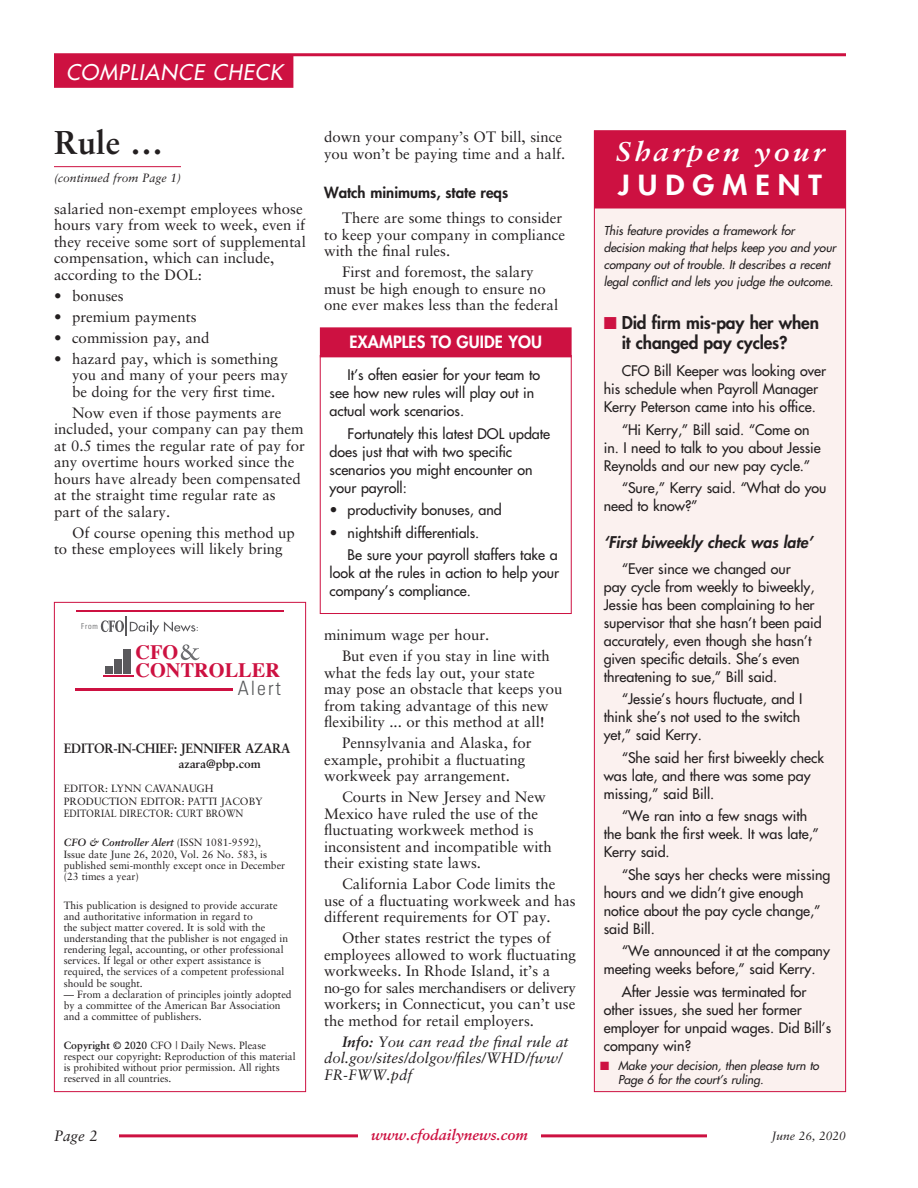
<style>
.page{position:relative;width:918px;height:1188px;background:#fff}
.page>*{position:absolute;margin:0;border:0;box-sizing:border-box;transform-origin:0 0}
.t1{font:700 33px "Sabon";color:#231f20}
.t2{font:italic 700 27px "Sabon";letter-spacing:.105em;color:#fff;scale:1.1 1}
.t3{font:800 27px "Futura";letter-spacing:.27em;color:#fff;scale:1.1 1}
.t4{font:italic 21px "Futura";letter-spacing:.05em;color:#fff}
.t5{font:700 20.4px/18px "Times";color:#cd1141}
.t6{font:300 condensed 19.8px "Univers";letter-spacing:.1em;color:#57585a}
.t7{font:800 17.25px/20.2px "Futura";letter-spacing:-.01em;color:#231f20}
.t8{font:800 16.5px "Futura";letter-spacing:.005em;color:#fff}
.t9{font:italic 800 15.75px "Futura";color:#231f20}
.t10{font:15px/16.5px "Sabon";color:#231f20}
.t11{font:italic 15px/16.5px "Sabon";color:#231f20}
.t12{font:800 15px "Futura";color:#231f20}
.t13{font:italic 700 15px "Sabon";color:#cd1141}
.t14{font:14.25px/18px "Futura";color:#231f20}
.t15{font:700 13.5px "Sabon";letter-spacing:-.02em;color:#231f20;scale:.95 1}
.t16{font:italic 12px/17.2px "Futura";color:#231f20}
.t17{font:italic 12px "Sabon";color:#231f20}
.t18{font:700 12px "Sabon";letter-spacing:-.005em;color:#231f20}
.t19{font:10.5px/11.1px "Sabon";color:#231f20}
.t20{font:10.5px "Sabon";color:#231f20;scale:.9 1}
.t21{font:300 condensed 8.1px "Univers";color:#57585a}
.s1{font-weight:700;font-style:italic}
.s2{font-weight:700}
.s3{color:#cd1141}
</style>
<div class="page">
<div style="left:54px;top:55px;width:239px;height:33px;background:#cd1141"></div>
<hr style="left:54px;top:53px;width:792px;height:3px;background:#cd1141">
<div style="left:54px;top:602px;width:252px;height:490px;border:1px solid #cd1141"></div>
<hr style="left:54px;top:166px;width:127px;height:1px;background:#cd1141">
<div style="left:594px;top:131px;width:252px;height:961px;background:#fbf1ef"></div>
<div style="left:594px;top:130px;width:252px;height:78px;background:#cd1141"></div>
<hr style="left:76px;top:610px;width:208px;height:2px;background:#cd1141">
<svg style="left:181px;top:644px;width:19px;height:16px"></svg>
<hr style="left:76px;top:688px;width:157px;height:2px;background:#cd1141">
<hr style="left:103px;top:676px;width:30px;height:1px;background:#cd1141">
<div style="left:105px;top:666px;width:8px;height:8px;background:#5a595c"></div>
<div style="left:114px;top:659px;width:8px;height:15px;background:#5a595c"></div>
<div style="left:124px;top:649px;width:7px;height:25px;background:#5a595c"></div>
<svg style="left:100px;top:617px;width:98px;height:19px"></svg>
<hr style="left:54px;top:1134px;width:792px;height:3px;background:#cd1141">
<div style="left:54px;top:1120px;width:64px;height:30px;background:#fff"></div>
<div style="left:708px;top:1120px;width:138px;height:30px;background:#fff"></div>
<div style="left:358px;top:1123px;width:183px;height:21px;background:#fff"></div>
<div style="left:320px;top:355px;width:252px;height:259px;border:1px solid #cd1141"></div>
<div style="left:320px;top:327px;width:252px;height:30px;background:#cd1141"></div>
<h3 class="t4" style="left:66px;top:59px;width:218px">COMPLIANCE CHECK</h3>
<h1 class="t1" style="left:54px;top:122px;width:111px">Rule …</h1>
<p class="t17" style="left:54px;top:171px;width:129px">(continued from Page 1)</p>
<p class="t10" style="left:54px;top:200px;width:253px">salaried non-exempt employees whose hours vary from week to week, even if they receive some sort of supplemental compensation, which can include, according to the DOL:</p>
<p class="t10" style="left:54px;top:287px;width:71px">• bonuses</p>
<p class="t10" style="left:54px;top:308px;width:144px">• premium payments</p>
<p class="t10" style="left:54px;top:329px;width:157px">• commission pay, and</p>
<p class="t10" style="left:72px;top:350px;width:217px;text-indent:-18px">• hazard pay, which is something you and many of your peers may be doing for the very first time.</p>
<p class="t10" style="left:54px;top:404px;width:252px;text-indent:18px">Now even if those payments are included, your company can pay them at 0.5 times the regular rate of pay for any overtime hours worked since the hours have already been compensated at the straight time regular rate as part of the salary.</p>
<p class="t10" style="left:54px;top:524px;width:242px;text-indent:18px">Of course opening this method up to these employees will likely bring</p>
<p class="t21" style="left:81px;top:622px;width:18px">From</p>
<h3 class="t5" style="left:135px;top:641px;width:146px">CFO<br>CONTROLLER</h3>
<h3 class="t6" style="left:238px;top:676px;width:45px">Alert</h3>
<p class="t15" style="left:64px;top:740px;width:240px">EDITOR-IN-CHIEF: JENNIFER AZARA</p>
<p class="t18" style="left:178px;top:757px;width:84px">azara@pbp.com</p>
<p class="t19" style="left:64px;top:782px;width:200px;line-height:13.4px">EDITOR: LYNN CAVANAUGH<br>PRODUCTION EDITOR: PATTI JACOBY</p>
<p class="t20" style="left:64px;top:807px;width:201px">EDITORIAL DIRECTOR: CURT BROWN</p>
<p class="t19" style="left:64px;top:837px;width:223px"><span class="s1">CFO &amp; Controller Alert</span> (ISSN 1081-9592), Issue date June 26, 2020, Vol. 26 No. 583, is published semi-monthly except once in December (23 times a year)</p>
<p class="t19" style="left:64px;top:900px;width:226px">This publication is designed to provide accurate and authoritative information in regard to<br>the subject matter covered. It is sold with the understanding that the publisher is not engaged in rendering legal, accounting, or other professional services. If legal or other expert assistance is required, the services of a competent professional should be sought.</p>
<p class="t19" style="left:64px;top:988px;width:229px">— From a declaration of principles jointly adopted by a committee of the American Bar Association and a committee of publishers.</p>
<p class="t19" style="left:64px;top:1040px;width:233px"><span class="s2">Copyright © 2020</span> CFO | Daily News. Please respect our copyright: Reproduction of this material is prohibited without prior permission. All rights reserved in all countries.</p>
<p class="t10" style="left:324px;top:128px;width:243px">down your company’s OT bill, since you won’t be paying time and a half.</p>
<p class="t12" style="left:324px;top:183px;width:186px">Watch minimums, state reqs</p>
<p class="t10" style="left:324px;top:209px;width:243px;text-indent:18px">There are some things to consider to keep your company in compliance with the final rules.</p>
<p class="t10" style="left:324px;top:263px;width:236px;text-indent:18px">First and foremost, the salary must be high enough to ensure no one ever makes less than the federal</p>
<p class="t8" style="left:349px;top:332px;width:194px">EXAMPLES TO GUIDE YOU</p>
<p class="t14" style="left:330px;top:366px;width:212px;text-indent:18px">It’s often easier for your team to see how new rules will play out in actual work scenarios.</p>
<p class="t14" style="left:330px;top:425px;width:222px;text-indent:18px">Fortunately this latest DOL update does just that with two specific scenarios you might encounter on your payroll:</p>
<p class="t14" style="left:330px;top:501px;width:174px">• productivity bonuses, and</p>
<p class="t14" style="left:348px;top:521px;width:212px;line-height:22.5px;text-indent:-18px">• nightshift differentials.<br>Be sure your payroll staffers take a</p>
<p class="t14" style="left:330px;top:564px;width:231px">look at the rules in action to help your company’s compliance.</p>
<p class="t10" style="left:342px;top:624px;width:209px;line-height:21px;text-indent:-18px">minimum wage per hour.<br>But even if you stay in line with</p>
<p class="t10" style="left:324px;top:664px;width:240px">what the feds lay out, your state may pose an obstacle that keeps you from taking advantage of this new flexibility ... or this method at all!</p>
<p class="t10" style="left:324px;top:734px;width:209px;text-indent:18px">Pennsylvania and Alaska, for example, prohibit a fluctuating workweek pay arrangement.</p>
<p class="t10" style="left:324px;top:788px;width:229px;text-indent:18px">Courts in New Jersey and New<br>Mexico have ruled the use of the fluctuating workweek method is inconsistent and incompatible with their existing state laws.</p>
<p class="t10" style="left:324px;top:875px;width:253px;text-indent:18px">California Labor Code limits the use of a fluctuating workweek and has different requirements for OT pay.</p>
<p class="t10" style="left:324px;top:929px;width:253px;text-indent:18px">Other states restrict the types of employees allowed to work fluctuating workweeks. In Rhode Island, it’s a no-go for sales merchandisers or delivery workers; in Connecticut, you can’t use the method for retail employers.</p>
<p class="t11" style="left:324px;top:1033px;width:246px;text-indent:18px"><span class="s2">Info:</span> You can read the final rule at dol.gov/sites/dolgov/files/WHD/fww/<br>FR-FWW.pdf</p>
<h2 class="t2" style="left:615px;top:135px;width:192px">Sharpen your</h2>
<h2 class="t3" style="left:618px;top:168px;width:187px">JUDGMENT</h2>
<p class="t16" style="left:604px;top:222px;width:234px">This feature provides a framework for decision making that helps keep you and your company out of trouble. It describes a recent legal conflict and lets you judge the outcome.</p>
<p class="t7" style="left:622px;top:313px;width:199px;text-indent:-18px"><span class="s3">■</span> Did firm mis-pay her when it changed pay cycles?</p>
<p class="t14" style="left:604px;top:362px;width:224px;text-indent:18px">CFO Bill Keeper was looking over his schedule when Payroll Manager<br>Kerry Peterson came into his office.</p>
<p class="t14" style="left:604px;top:421px;width:219px;text-indent:18px">“Hi Kerry,” Bill said. “Come on in. I need to talk to you about Jessie<br>Reynolds and our new pay cycle.”</p>
<p class="t14" style="left:604px;top:479px;width:224px;text-indent:18px">“Sure,” Kerry said. “What do you need to know?”</p>
<p class="t9" style="left:604px;top:532px;width:210px">‘First biweekly check was late’</p>
<p class="t14" style="left:604px;top:559px;width:219px;text-indent:18px">“Ever since we changed our<br>pay cycle from weekly to biweekly, Jessie has been complaining to her supervisor that she hasn’t been paid accurately, even though she hasn’t given specific details. She’s even threatening to sue,” Bill said.</p>
<p class="t14" style="left:604px;top:690px;width:200px;text-indent:18px">“Jessie’s hours fluctuate, and I think she’s not used to the switch yet,” said Kerry.</p>
<p class="t14" style="left:604px;top:748px;width:222px;text-indent:18px">“She said her first biweekly check was late, and there was some pay missing,” said Bill.</p>
<p class="t14" style="left:604px;top:807px;width:217px;text-indent:18px">“We ran into a few snags with the bank the first week. It was late,”<br>Kerry said.</p>
<p class="t14" style="left:604px;top:865px;width:228px;text-indent:18px">“She says her checks were missing hours and we didn’t give enough notice about the pay cycle change,” said Bill.</p>
<p class="t14" style="left:604px;top:942px;width:228px;text-indent:18px">“We announced it at the company meeting weeks before,” said Kerry.</p>
<p class="t14" style="left:604px;top:982px;width:229px;text-indent:18px">After Jessie was terminated for other issues, she sued her former employer for unpaid wages. Did Bill’s company win?</p>
<p class="t16" style="left:618px;top:1059px;width:203px;line-height:13.5px;text-indent:-18px"><span class="s3">■</span> Make your decision, then please turn to<br>Page 6 for the court’s ruling.</p>
<p class="t11" style="left:54px;top:1128px;width:45px">Page 2</p>
<p class="t13" style="left:371px;top:1125px;width:158px">www.cfodailynews.com</p>
<p class="t17" style="left:772px;top:1129px;width:76px">June 26, 2020</p>
</div>
